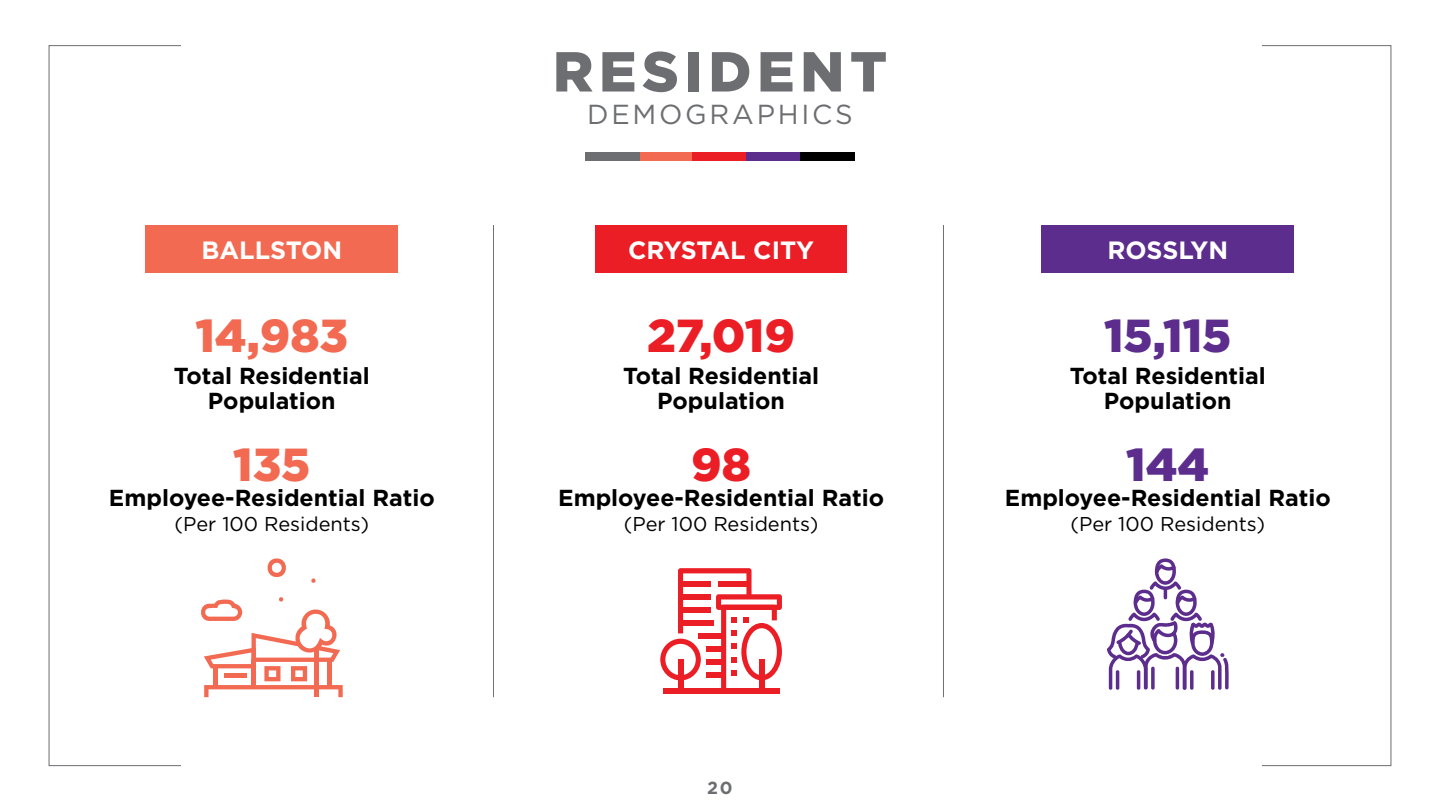
<style>
.page{position:relative;width:1440px;height:810px;background:#fff}
.page>*{position:absolute;margin:0;border:0;box-sizing:border-box;transform-origin:0 0}
.t1{font:900 56.25px "Gotham";letter-spacing:.1em;color:#6d6e71}
.t2{font:900 46.25px "Gotham";color:#f26a51}
.t3{font:900 46.25px "Gotham";color:#5c2d8c}
.t4{font:900 46.25px "Gotham";color:#eb1d25}
.t5{font:27.5px "Gotham";letter-spacing:.1em;color:#6d6e71}
.t6{font:700 25px "Gotham";color:#fff}
.t7{font:700 23.12px/25px "Gotham";color:#000;text-align:center}
.t8{font:20px "Gotham";color:#000}
.t9{font:700 17.5px "Gotham";color:#6d6e71}
</style>
<div class="page">
<div style="left:639px;top:152px;width:55px;height:9px;background:#f26a51"></div>
<div style="left:693px;top:152px;width:54px;height:9px;background:#eb1d25"></div>
<div style="left:746px;top:152px;width:55px;height:9px;background:#5c2d8c"></div>
<div style="left:800px;top:152px;width:55px;height:9px;background:#000"></div>
<div style="left:585px;top:152px;width:55px;height:9px;background:#6d6e71"></div>
<div style="left:146px;top:225px;width:252px;height:47px;background:#f26a51"></div>
<div style="left:595px;top:225px;width:252px;height:47px;background:#eb1d25"></div>
<div style="left:1042px;top:225px;width:252px;height:47px;background:#5c2d8c"></div>
<hr style="left:943px;top:225px;width:1px;height:472px;background:#6d6e71">
<hr style="left:493px;top:225px;width:1px;height:472px;background:#6d6e71">
<svg style="left:1107px;top:558px;width:122px;height:132px"></svg>
<svg style="left:267px;top:558px;width:19px;height:19px"></svg>
<svg style="left:311px;top:579px;width:5px;height:4px"></svg>
<svg style="left:201px;top:597px;width:142px;height:100px"></svg>
<div style="left:663px;top:688px;width:116px;height:5px;background:#eb1d25"></div>
<svg style="left:660px;top:568px;width:122px;height:123px"></svg>
<h1 class="t1" style="left:553px;top:39px;width:336px">RESIDENT</h1>
<p class="t5" style="left:587px;top:99px;width:267px">DEMOGRAPHICS</p>
<p class="t6" style="left:201px;top:236px;width:142px">BALLSTON</p>
<p class="t6" style="left:628px;top:236px;width:188px">CRYSTAL CITY</p>
<p class="t6" style="left:1107px;top:236px;width:122px">ROSSLYN</p>
<h2 class="t2" style="left:195px;top:308px;width:154px">14,983</h2>
<p class="t7" style="left:174px;top:363px;width:198px">Total Residential<br>Population</p>
<h2 class="t2" style="left:233px;top:438px;width:79px">135</h2>
<p class="t7" style="left:109px;top:485px;width:327px">Employee-Residential Ratio</p>
<p class="t8" style="left:174px;top:513px;width:196px">(Per 100 Residents)</p>
<h2 class="t4" style="left:647px;top:308px;width:149px">27,019</h2>
<p class="t7" style="left:623px;top:363px;width:198px">Total Residential<br>Population</p>
<h2 class="t4" style="left:691px;top:438px;width:61px">98</h2>
<p class="t7" style="left:558px;top:485px;width:327px">Employee-Residential Ratio</p>
<p class="t8" style="left:624px;top:513px;width:196px">(Per 100 Residents)</p>
<p class="t9" style="left:707px;top:777px;width:27px">20</p>
<h2 class="t3" style="left:1104px;top:308px;width:129px">15,115</h2>
<p class="t7" style="left:1070px;top:363px;width:198px">Total Residential<br>Population</p>
<h2 class="t3" style="left:1126px;top:438px;width:85px">144</h2>
<p class="t7" style="left:1005px;top:485px;width:327px">Employee-Residential Ratio</p>
<p class="t8" style="left:1070px;top:513px;width:196px">(Per 100 Residents)</p>
</div>
